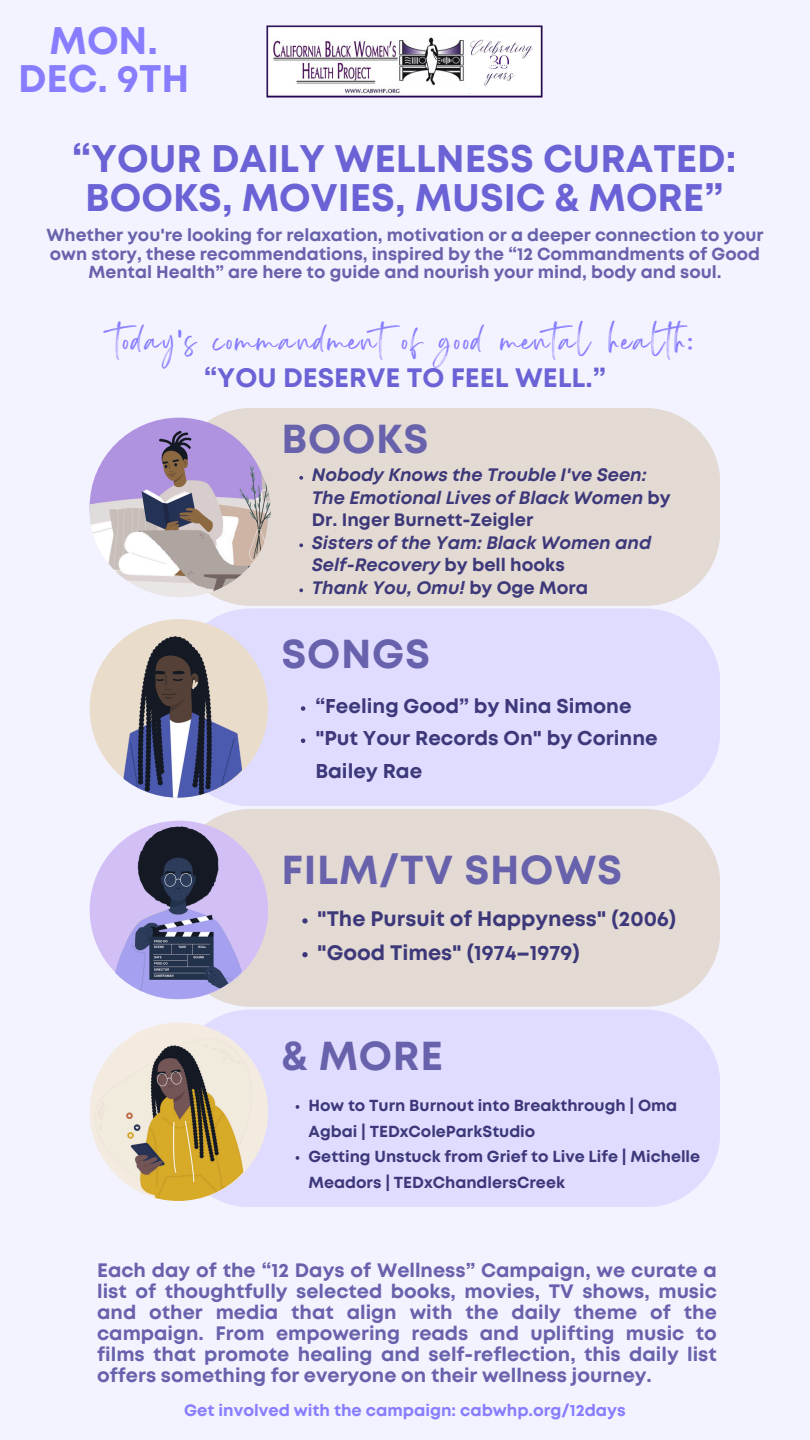
<style>
.page{position:relative;width:810px;height:1440px;background:#f3f2ff}
.page>*{position:absolute;margin:0;border:0;box-sizing:border-box;transform-origin:0 0}
.t1{font:700 40.4px "Mont";letter-spacing:.02em;color:#6862ac}
.t2{font:700 38.4px/38.4px "Mont";color:#6b62d5;text-align:center}
.t3{font:700 38.4px/38.4px "Mont";color:#877dfe;text-align:center}
.t4{font:34px "Sisterhood";letter-spacing:.065em;color:#877dfe}
.t5{font:700 26.7px "Mont";color:#6b62d5}
.t6{font:700 21px "Mont";color:#3d387a}
.t7{font:700 20px/32.2px "Mont";color:#3d387a}
.t8{font:700 19.4px/21px "Mont";color:#6862ac;text-align:justify}
.t9{font:italic 700 18px/22.5px "Mont";color:#3d387a}
.t10{font:700 17.4px/18.8px "Mont";color:#6862ac;text-align:center}
.t11{font:700 16.4px "Mont";color:#877dfe}
.t12{font:700 16px/25.5px "Mont";color:#3d387a}
.s1{font-style:normal}
</style>
<div class="page">
<div style="left:175px;top:408px;width:545px;height:198px;background:#e3dad3;border-radius:75px"></div>
<div style="left:90px;top:418px;width:178px;height:178px;background:#af93e1;border-radius:50%"></div>
<div style="left:175px;top:608px;width:545px;height:198px;background:#dfdcff;border-radius:75px"></div>
<div style="left:175px;top:809px;width:545px;height:198px;background:#e3dad3;border-radius:75px"></div>
<div style="left:175px;top:1010px;width:545px;height:197px;background:#dfdcff;border-radius:75px"></div>
<img style="left:90px;top:822px;width:177px;height:177px;border-radius:50%">
<img style="left:90px;top:621px;width:177px;height:177px;border-radius:50%">
<img style="left:90px;top:425px;width:181px;height:172px;border-radius:50%">
<img style="left:90px;top:1024px;width:177px;height:177px;border-radius:50%">
<svg style="left:299px;top:476px;width:4px;height:4px"></svg>
<svg style="left:299px;top:543px;width:4px;height:4px"></svg>
<svg style="left:299px;top:588px;width:4px;height:4px"></svg>
<svg style="left:296px;top:1105px;width:3px;height:4px"></svg>
<svg style="left:296px;top:1156px;width:3px;height:4px"></svg>
<img style="left:468px;top:25px;width:75px;height:72px">
<img style="left:267px;top:25px;width:201px;height:72px">
<div style="left:467px;top:38px;width:72px;height:55px;background:#fff"></div>
<img style="left:470px;top:39px;width:63px;height:47px">
<svg style="left:301px;top:706px;width:4px;height:5px"></svg>
<svg style="left:301px;top:739px;width:4px;height:4px"></svg>
<svg style="left:302px;top:918px;width:6px;height:6px"></svg>
<svg style="left:302px;top:952px;width:6px;height:5px"></svg>
<p class="t3" style="left:18px;top:24px;width:173px">MON.<br>DEC. 9TH</p>
<p class="t2" style="left:72px;top:142px;width:666px">“YOUR DAILY WELLNESS CURATED:<br>BOOKS, MOVIES, MUSIC &amp; MORE”</p>
<p class="t10" style="left:46px;top:227px;width:719px">Whether you're looking for relaxation, motivation or a deeper connection to your own story, these recommendations, inspired by the “12 Commandments of Good<br>Mental Health” are here to guide and nourish your mind, body and soul.</p>
<p class="t4" style="left:116px;top:332px;width:585px">today’s commandmentof good mental health:</p>
<h1 class="t5" style="left:204px;top:368px;width:403px">“YOU DESERVE TO FEEL WELL.”</h1>
<h6 class="t1" style="left:281px;top:424px;width:149px">BOOKS</h6>
<h1 class="t9" style="left:312px;top:465px;width:360px">Nobody Knows the Trouble I've Seen:<br>The Emotional Lives of Black Women <span class="s1">by<br>Dr. Inger Burnett-Zeigler</span></h1>
<p class="t9" style="left:312px;top:532px;width:341px">Sisters of the Yam: Black Women and<br>Self-Recovery <span class="s1">by bell hooks</span></p>
<p class="t9" style="left:312px;top:577px;width:278px">Thank You, Omu! <span class="s1">by Oge Mora</span></p>
<h2 class="t1" style="left:281px;top:639px;width:150px">SONGS</h2>
<p class="t7" style="left:315px;top:691px;width:318px">“Feeling Good” by Nina Simone</p>
<h1 class="t7" style="left:315px;top:724px;width:344px">"Put Your Records On" by Corinne<br>Bailey Rae</h1>
<h3 class="t1" style="left:281px;top:855px;width:342px">FILM/TV SHOWS</h3>
<p class="t6" style="left:317px;top:911px;width:361px">"The Pursuit of Happyness" (2006)</p>
<p class="t6" style="left:317px;top:944px;width:264px">"Good Times" (1974–1979)</p>
<p class="t1" style="left:281px;top:1041px;width:163px">&amp; MORE</p>
<p class="t12" style="left:309px;top:1094px;width:370px">How to Turn Burnout into Breakthrough | Oma<br>Agbai | TEDxColeParkStudio</p>
<p class="t12" style="left:309px;top:1145px;width:393px">Getting Unstuck from Grief to Live Life | Michelle<br>Meadors | TEDxChandlersCreek</p>
<p class="t8" style="left:97px;top:1261px;width:621px">Each day of the “12 Days of Wellness” Campaign, we curate a list of thoughtfully selected books, movies, TV shows, music and other media that align with the daily theme of the campaign. From empowering reads and uplifting music to films that promote healing and self-reflection, this daily list offers something for everyone on their wellness journey.</p>
<p class="t11" style="left:184px;top:1404px;width:443px">Get involved with the campaign: cabwhp.org/12days</p>
</div>
